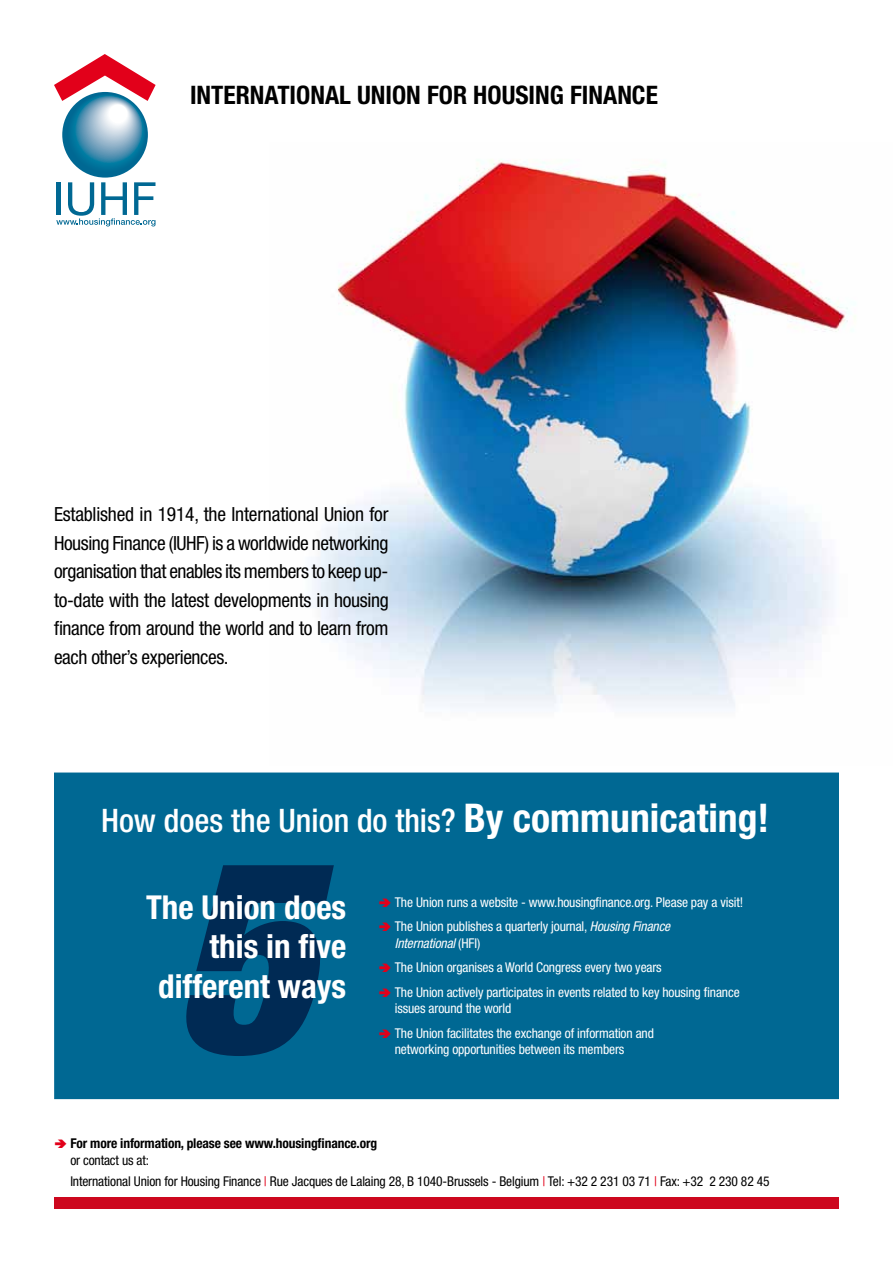
<style>
.page{position:relative;width:893px;height:1263px;background:#fff}
.page>*{position:absolute;margin:0;border:0;box-sizing:border-box;transform-origin:0 0}
.t1{font:700 condensed 33px/39.6px "Helvetica Neue LT Std";color:#fff;text-align:right}
.t2{font:500 condensed 32.4px "Helvetica Neue LT Std";color:#fff}
.t3{font:700 condensed 25.5px "Helvetica Neue LT Std";color:#000}
.t4{font:condensed 19.5px/28.5px "Helvetica Neue LT Std";letter-spacing:-.02em;color:#000;text-align:justify}
.t5{font:condensed 13.5px/24.8px "Helvetica Neue LT Std";letter-spacing:-.01em;color:#fff}
.t6{font:condensed 13.5px/21px "Helvetica Neue LT Std";letter-spacing:-.01em;color:#000}
.t7{font:700 condensed 13.5px "Helvetica Neue LT Std";letter-spacing:-.01em;color:#000}
.s1{font-weight:700;font-size:39.6px}
.s2{font-style:italic}
.s3{color:#e2001a}
</style>
<div class="page">
<img style="left:312px;top:160px;width:544px;height:548px">
<svg style="left:62px;top:92px;width:86px;height:86px;background:#5c9cb9"></svg>
<svg style="left:54px;top:54px;width:102px;height:47px"></svg>
<svg style="left:56px;top:182px;width:99px;height:44px"></svg>
<div style="left:54px;top:1198px;width:785px;height:11px;background:#cd071e"></div>
<div style="left:54px;top:772px;width:785px;height:327px;background:#006893"></div>
<svg style="left:186px;top:865px;width:148px;height:191px"></svg>
<h3 class="t3" style="left:190px;top:80px;width:469px">INTERNATIONAL UNION FOR HOUSING FINANCE</h3>
<p class="t4" style="left:54px;top:500px;width:336px">Established in 1914, the International Union for Housing Finance (IUHF) is a worldwide networking organisation that enables its members to keep up&shy;to-date with the latest developments in housing finance from around the world and to learn from each other’s experiences.</p>
<h2 class="t2" style="left:101px;top:801px;width:670px">How does the Union do this? <span class="s1">By communicating!</span></h2>
<h1 class="t1" style="left:146px;top:886px;width:202px">The Union does this in five different ways</h1>
<p class="t5" style="left:395px;top:889px;width:350px">The Union runs a website - www.housingfinance.org. Please pay a visit!<br>The Union publishes a quarterly journal, <span class="s2">Housing Finance</span></p>
<p class="t5" style="left:395px;top:930px;width:346px"><span class="s2">International</span> (HFI)<br>The Union organises a World Congress every two years<br>The Union actively participates in events related to key housing finance</p>
<p class="t5" style="left:395px;top:996px;width:261px">issues around the world<br>The Union facilitates the exchange of information and</p>
<p class="t5" style="left:395px;top:1037px;width:231px">networking opportunities between its members</p>
<p class="t7" style="left:70px;top:1135px;width:308px">For more information, please see www.housingfinance.org</p>
<p class="t6" style="left:70px;top:1149px;width:701px">or contact us at:<br>International Union for Housing Finance <span class="s3">|</span> Rue Jacques de Lalaing 28, B 1040-Brussels - Belgium <span class="s3">|</span> Tel: +32 2 231 03 71 <span class="s3">|</span> Fax: +32 2 230 82 45</p>
</div>
